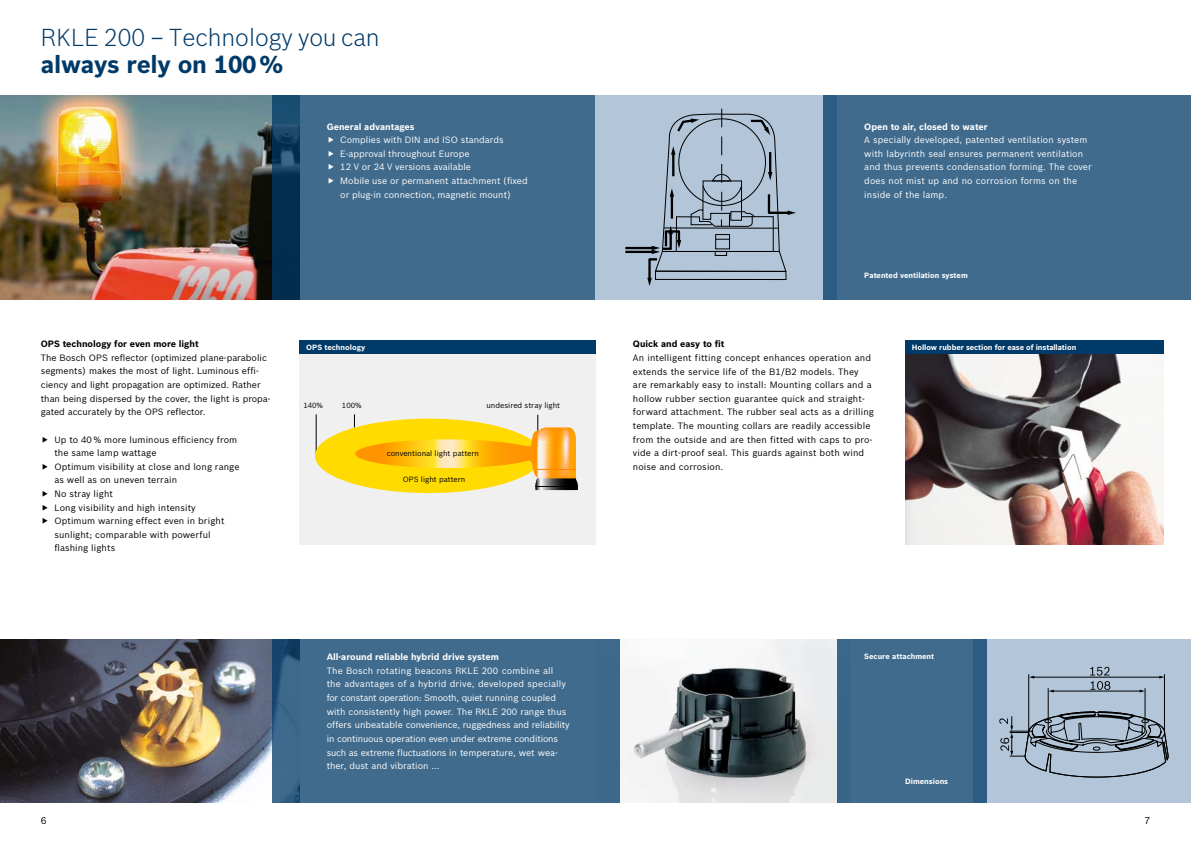
<style>
.page{position:relative;width:1191px;height:842px;background:#fff}
.page>*{position:absolute;margin:0;border:0;box-sizing:border-box;transform-origin:0 0}
.t1{font:300 24px "Bosch Sans";color:#003a68}
.t2{font:700 24px "Bosch Sans";letter-spacing:-.01em;color:#003a68}
.t3{font:9.6px "Bosch Sans";color:#000}
.t4{font:9px/13.6px "Bosch Sans";letter-spacing:.01em;color:#000}
.t5{font:9px/13.6px "Bosch Sans";color:#fff}
.t6{font:700 9px "Bosch Sans";color:#fff}
.t7{font:700 9px "Bosch Sans";color:#000}
.t8{font:700 7.5px "Bosch Sans";color:#fff}
.t9{font:7.5px "Bosch Sans";color:#000}
.t10{font:7.4px "Bosch Sans";color:#000}
</style>
<div class="page">
<img style="left:619px;top:639px;width:218px;height:164px">
<img style="left:0;top:95px;width:272px;height:204px">
<img style="left:0;top:639px;width:272px;height:164px">
<svg style="left:272px;top:95px;width:323px;height:204px;background:#3b6688"></svg>
<div style="left:272px;top:639px;width:347px;height:164px;background:#406b8d"></div>
<img style="left:905px;top:354px;width:258px;height:190px">
<div style="left:595px;top:95px;width:242px;height:204px;background:#b2c5d9"></div>
<hr style="left:625px;top:247px;width:28px;height:2px;background:#000">
<hr style="left:625px;top:251px;width:28px;height:2px;background:#000">
<svg style="left:647px;top:109px;width:149px;height:177px"></svg>
<div style="left:823px;top:95px;width:368px;height:204px;background:#406b8d"></div>
<div style="left:299px;top:354px;width:296px;height:190px;background:#f0f0f0"></div>
<hr style="left:316px;top:414px;width:1px;height:39px;background:#000">
<div style="left:315px;top:419px;width:227px;height:74px;background:#ffdb00;border-radius:50%"></div>
<svg style="left:354px;top:414px;width:224px;height:76px"></svg>
<hr style="left:535px;top:487px;width:43px;height:1px;background:#000">
<hr style="left:537px;top:469px;width:39px;height:1px;background:#ff8400">
<div style="left:973px;top:639px;width:218px;height:164px;background:#b2c5d9"></div>
<svg style="left:999px;top:667px;width:169px;height:111px"></svg>
<svg style="left:837px;top:639px;width:149px;height:164px;background:#3d698b"></svg>
<div style="left:905px;top:340px;width:258px;height:14px;background:#003a68"></div>
<div style="left:299px;top:340px;width:296px;height:14px;background:#003a68"></div>
<svg style="left:328px;top:137px;width:5px;height:6px"></svg>
<svg style="left:328px;top:151px;width:5px;height:5px"></svg>
<svg style="left:328px;top:164px;width:5px;height:6px"></svg>
<svg style="left:328px;top:178px;width:5px;height:6px"></svg>
<h1 class="t1" style="left:41px;top:23px;width:340px">RKLE 200 – Technology you can</h1>
<h1 class="t2" style="left:41px;top:50px;width:244px">always rely on 100%</h1>
<p class="t6" style="left:327px;top:121px;width:89px">General advantages</p>
<p class="t5" style="left:340px;top:133px;width:189px">Complies with DIN and ISO standards E-approval throughout Europe<br>12 V or 24 V versions available<br>Mobile use or permanent attachment (fixed or plug-in connection, magnetic mount)</p>
<p class="t6" style="left:864px;top:121px;width:125px">Open to air, closed to water</p>
<p class="t5" style="left:864px;top:133px;width:229px">A specially developed, patented ventilation system with labyrinth seal ensures permanent ventilation and thus prevents condensation forming. The cover does not mist up and no corrosion forms on the inside of the lamp.</p>
<p class="t8" style="left:864px;top:271px;width:105px">Patented ventilation system</p>
<p class="t7" style="left:41px;top:338px;width:159px">OPS technology for even more light</p>
<p class="t4" style="left:41px;top:351px;width:231px">The Bosch OPS reflector (optimized plane-parabolic segments) makes the most of light. Luminous effi&shy;ciency and light propagation are optimized. Rather than being dispersed by the cover, the light is propa&shy;gated accurately by the OPS reflector.</p>
<p class="t4" style="left:54px;top:432px;width:187px">Up to 40% more luminous efficiency from the same lamp wattage<br>Optimum visibility at close and long range as well as on uneven terrain<br>No stray light<br>Long visibility and high intensity<br>Optimum warning effect even in bright sunlight; comparable with powerful flashing lights</p>
<p class="t7" style="left:633px;top:338px;width:93px">Quick and easy to fit</p>
<p class="t4" style="left:633px;top:351px;width:242px">An intelligent fitting concept enhances operation and extends the service life of the B1/B2 models. They are remarkably easy to install: Mounting collars and a hollow rubber section guarantee quick and straight&shy;forward attachment. The rubber seal acts as a drilling template. The mounting collars are readily accessible from the outside and are then fitted with caps to pro&shy;vide a dirt-proof seal. This guards against both wind noise and corrosion.</p>
<p class="t8" style="left:306px;top:342px;width:60px">OPS technology</p>
<p class="t8" style="left:912px;top:342px;width:166px">Hollow rubber section for ease of installation</p>
<p class="t10" style="left:303px;top:400px;width:21px">140%</p>
<p class="t10" style="left:342px;top:400px;width:21px">100%</p>
<p class="t9" style="left:486px;top:400px;width:75px">undesired stray light</p>
<p class="t9" style="left:387px;top:449px;width:94px">conventional light pattern</p>
<p class="t9" style="left:403px;top:475px;width:64px">OPS light pattern</p>
<p class="t6" style="left:327px;top:651px;width:174px">All-around reliable hybrid drive system</p>
<p class="t5" style="left:327px;top:664px;width:244px">The Bosch rotating beacons RKLE 200 combine all the advantages of a hybrid drive, developed specially for constant operation: Smooth, quiet running coupled with consistently high power. The RKLE 200 range thus offers unbeatable convenience, ruggedness and reliability in continuous operation even under extreme conditions such as extreme fluctuations in temperature, wet wea&shy;ther, dust and vibration ...</p>
<p class="t8" style="left:864px;top:652px;width:71px">Secure attachment</p>
<p class="t8" style="left:905px;top:776px;width:45px">Dimensions</p>
<p class="t3" style="left:41px;top:815px;width:7px">6</p>
<p class="t3" style="left:1144px;top:815px;width:7px">7</p>
</div>
